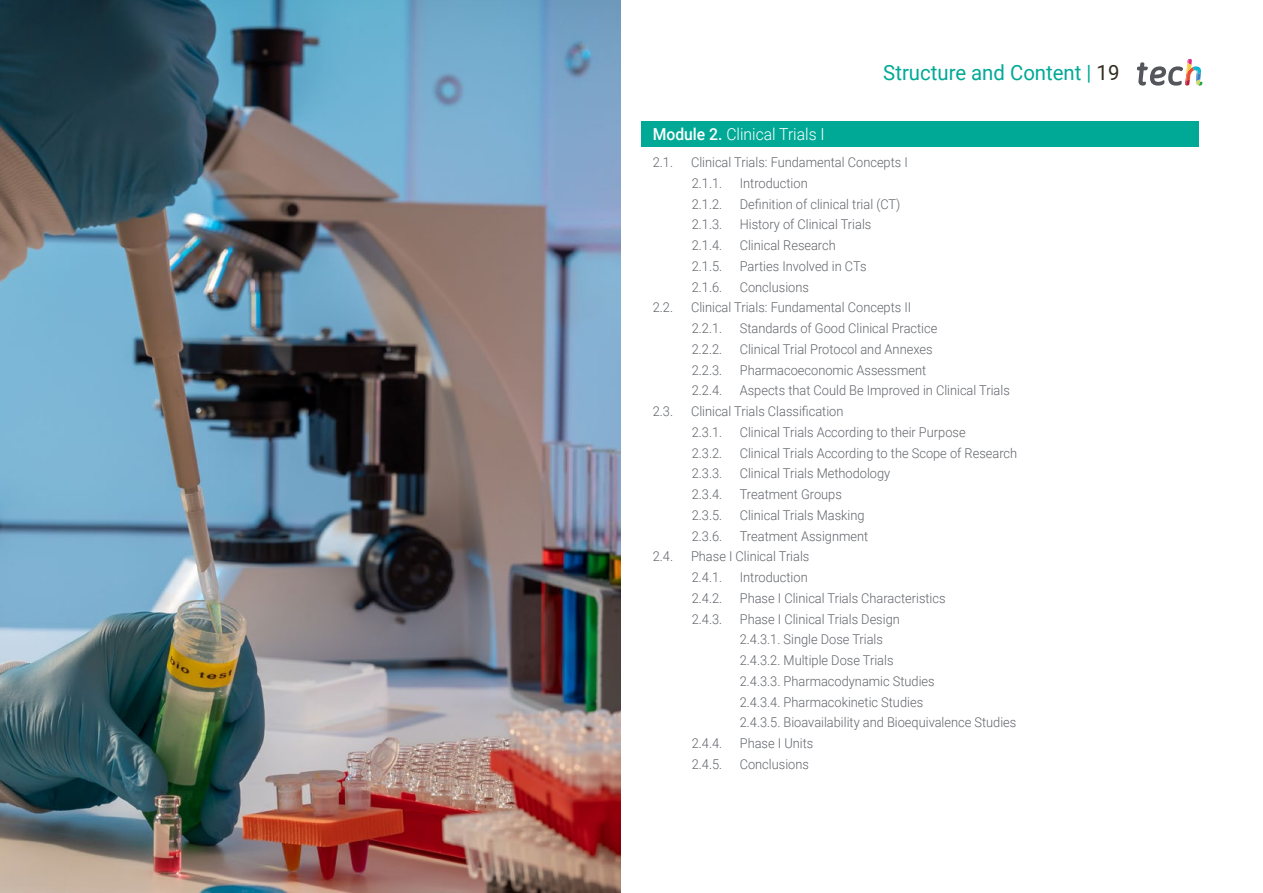
<style>
.page{position:relative;width:1263px;height:893px;background:#fff}
.page>*{position:absolute;margin:0;border:0;box-sizing:border-box;transform-origin:0 0}
.t1{font:21px "Roboto";color:#00a996}
.t2{font:300 16.5px "Roboto";color:#fff;scale:.95 1}
.t3{font:300 13.5px/20.7px "Roboto";color:#61646a;scale:.95 1}
.s1{color:#312e20}
.s2{font-weight:500}
</style>
<div class="page">
<div style="left:642px;top:121px;width:557px;height:25px;background:#00a996"></div>
<img style="left:0;top:0;width:621px;height:893px">
<svg style="left:1137px;top:59px;width:65px;height:27px"></svg>
<h1 class="t1" style="left:883px;top:57px;width:238px">Structure and Content | <span class="s1">19</span></h1>
<p class="t2" style="left:653px;top:123px;width:182px"><span class="s2">Module 2.</span> Clinical Trials I</p>
<p class="t3" style="left:653px;top:151px;width:23px">2.1.</p>
<p class="t3" style="left:691px;top:151px;width:230px">Clinical Trials: Fundamental Concepts I<br>2.1.1.</p>
<p class="t3" style="left:740px;top:172px;width:73px">Introduction</p>
<p class="t3" style="left:692px;top:193px;width:34px">2.1.2.</p>
<p class="t3" style="left:740px;top:193px;width:171px">Definition of clinical trial (CT)</p>
<p class="t3" style="left:692px;top:214px;width:34px">2.1.3.</p>
<p class="t3" style="left:740px;top:214px;width:140px">History of Clinical Trials</p>
<p class="t3" style="left:692px;top:234px;width:34px">2.1.4.</p>
<p class="t3" style="left:740px;top:234px;width:103px">Clinical Research</p>
<p class="t3" style="left:692px;top:255px;width:34px">2.1.5.</p>
<p class="t3" style="left:740px;top:255px;width:135px">Parties Involved in CTs</p>
<p class="t3" style="left:692px;top:276px;width:34px">2.1.6.</p>
<p class="t3" style="left:740px;top:276px;width:74px">Conclusions</p>
<p class="t3" style="left:653px;top:297px;width:23px">2.2.</p>
<p class="t3" style="left:691px;top:297px;width:233px">Clinical Trials: Fundamental Concepts II<br>2.2.1.</p>
<p class="t3" style="left:740px;top:317px;width:210px">Standards of Good Clinical Practice</p>
<p class="t3" style="left:692px;top:338px;width:34px">2.2.2.</p>
<p class="t3" style="left:740px;top:338px;width:204px">Clinical Trial Protocol and Annexes</p>
<p class="t3" style="left:692px;top:359px;width:34px">2.2.3.</p>
<p class="t3" style="left:740px;top:359px;width:198px">Pharmacoeconomic Assessment</p>
<p class="t3" style="left:692px;top:380px;width:34px">2.2.4.</p>
<p class="t3" style="left:740px;top:380px;width:286px">Aspects that Could Be Improved in Clinical Trials</p>
<p class="t3" style="left:653px;top:400px;width:23px">2.3.</p>
<p class="t3" style="left:691px;top:400px;width:162px">Clinical Trials Classification<br>2.3.1.</p>
<p class="t3" style="left:740px;top:421px;width:239px">Clinical Trials According to their Purpose</p>
<p class="t3" style="left:692px;top:442px;width:34px">2.3.2.</p>
<p class="t3" style="left:740px;top:442px;width:293px">Clinical Trials According to the Scope of Research</p>
<p class="t3" style="left:692px;top:463px;width:34px">2.3.3.</p>
<p class="t3" style="left:740px;top:463px;width:160px">Clinical Trials Methodology</p>
<p class="t3" style="left:692px;top:483px;width:34px">2.3.4.</p>
<p class="t3" style="left:740px;top:483px;width:109px">Treatment Groups</p>
<p class="t3" style="left:692px;top:504px;width:34px">2.3.5.</p>
<p class="t3" style="left:740px;top:504px;width:133px">Clinical Trials Masking</p>
<p class="t3" style="left:692px;top:525px;width:34px">2.3.6.</p>
<p class="t3" style="left:740px;top:525px;width:137px">Treatment Assignment</p>
<p class="t3" style="left:653px;top:546px;width:23px">2.4.</p>
<p class="t3" style="left:691px;top:546px;width:126px">Phase I Clinical Trials<br>2.4.1.</p>
<p class="t3" style="left:740px;top:566px;width:73px">Introduction</p>
<p class="t3" style="left:692px;top:587px;width:34px">2.4.2.</p>
<p class="t3" style="left:740px;top:587px;width:218px">Phase I Clinical Trials Characteristics</p>
<p class="t3" style="left:692px;top:608px;width:34px">2.4.3.</p>
<p class="t3" style="left:740px;top:608px;width:293px">Phase I Clinical Trials Design<br>2.4.3.1. Single Dose Trials<br>2.4.3.2. Multiple Dose Trials<br>2.4.3.3. Pharmacodynamic Studies<br>2.4.3.4. Pharmacokinetic Studies<br>2.4.3.5. Bioavailability and Bioequivalence Studies</p>
<p class="t3" style="left:692px;top:732px;width:34px">2.4.4.</p>
<p class="t3" style="left:740px;top:732px;width:79px">Phase I Units</p>
<p class="t3" style="left:692px;top:753px;width:34px">2.4.5.</p>
<p class="t3" style="left:740px;top:753px;width:74px">Conclusions</p>
</div>
